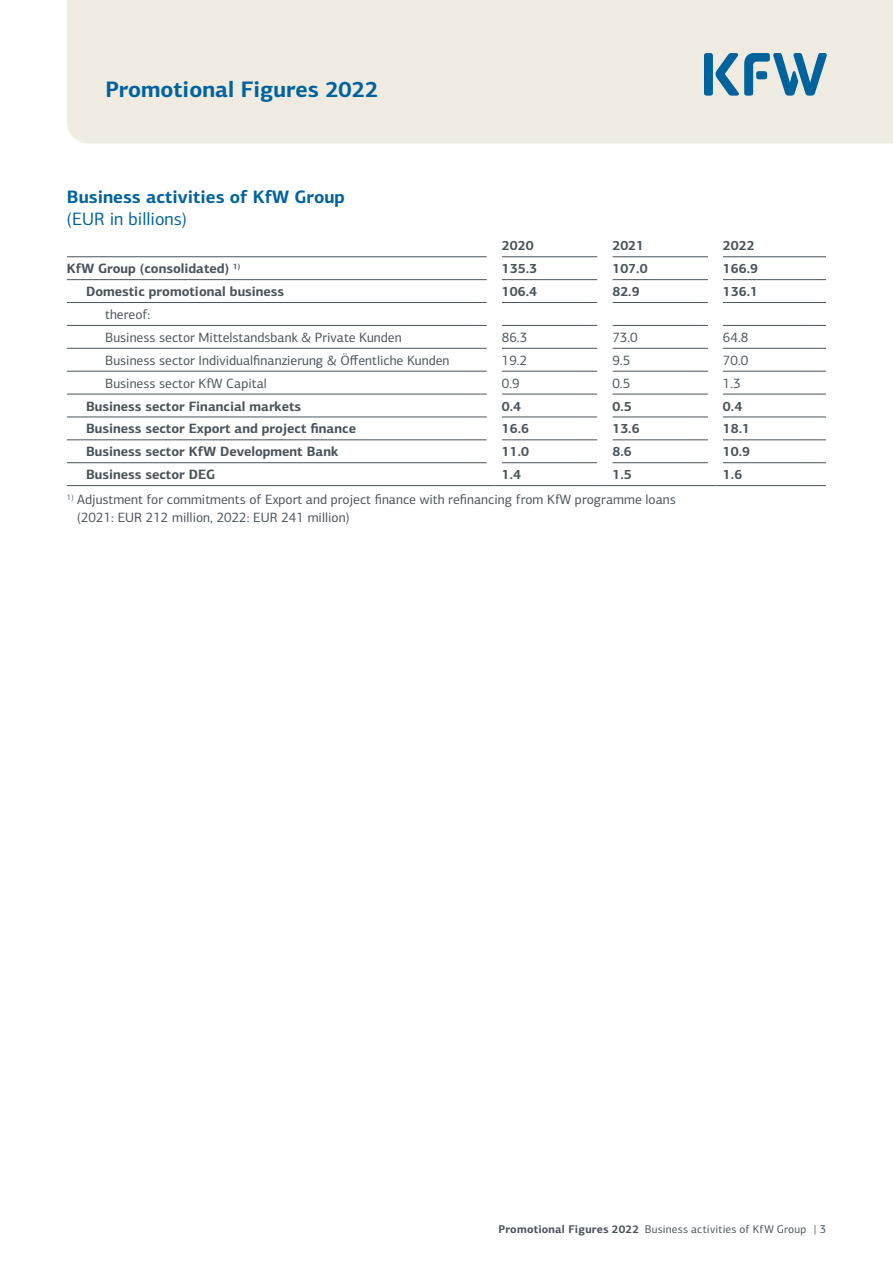
<style>
.page{position:relative;width:893px;height:1263px;background:#fff}
.page>*{position:absolute;margin:0;border:0;box-sizing:border-box;transform-origin:0 0}
.t1{font:700 22.5px "KFW Centro Sans";color:#00639e}
.Tabellen-Header_12_1{font:700 18px "KFW Centro Sans";color:#00639e}
.Tabellen-Header_12_1-2{font:18px "KFW Centro Sans";color:#00639e}
.Tabellentext_fett_mE{font:700 13.5px "KFW Centro Sans";color:#48535b}
.Tabellentext_mager_m{font:13.5px "KFW Centro Sans";color:#48535b}
.Tabellen-Fußnote_9_1{font:13.5px/18px "KFW Centro Sans";color:#48535b}
.Tabellenzahlen_fett{font:700 13.5px "KFW Centro Sans";color:#48535b}
.Tabellenzahlen_mager{font:13.5px "KFW Centro Sans";color:#48535b}
.t2{font:11.25px "KFW Centro Sans";letter-spacing:.02em;color:#48535b}
.s1{font-weight:700}
</style>
<div class="page">
<div style="left:67px;top:0;width:826px;height:144px;background:#efebe1"></div>
<hr style="left:502px;top:325px;width:95px;height:1px;background:#48535b">
<hr style="left:612px;top:325px;width:96px;height:1px;background:#48535b">
<hr style="left:723px;top:325px;width:103px;height:1px;background:#48535b">
<hr style="left:67px;top:325px;width:420px;height:1px;background:#48535b">
<hr style="left:67px;top:348px;width:420px;height:1px;background:#48535b">
<hr style="left:67px;top:371px;width:420px;height:1px;background:#48535b">
<hr style="left:502px;top:348px;width:95px;height:1px;background:#48535b">
<hr style="left:612px;top:348px;width:96px;height:1px;background:#48535b">
<hr style="left:723px;top:348px;width:103px;height:1px;background:#48535b">
<hr style="left:502px;top:371px;width:95px;height:1px;background:#48535b">
<hr style="left:612px;top:371px;width:96px;height:1px;background:#48535b">
<hr style="left:723px;top:371px;width:103px;height:1px;background:#48535b">
<hr style="left:67px;top:256px;width:420px;height:1px;background:#48535b">
<hr style="left:67px;top:279px;width:420px;height:1px;background:#48535b">
<hr style="left:67px;top:302px;width:420px;height:1px;background:#48535b">
<hr style="left:67px;top:394px;width:420px;height:1px;background:#48535b">
<hr style="left:67px;top:417px;width:420px;height:1px;background:#48535b">
<hr style="left:67px;top:439px;width:420px;height:1px;background:#48535b">
<hr style="left:502px;top:256px;width:95px;height:1px;background:#48535b">
<hr style="left:502px;top:279px;width:95px;height:1px;background:#48535b">
<hr style="left:502px;top:302px;width:95px;height:1px;background:#48535b">
<hr style="left:612px;top:256px;width:96px;height:1px;background:#48535b">
<hr style="left:612px;top:279px;width:96px;height:1px;background:#48535b">
<hr style="left:612px;top:302px;width:96px;height:1px;background:#48535b">
<hr style="left:723px;top:256px;width:103px;height:1px;background:#48535b">
<hr style="left:723px;top:279px;width:103px;height:1px;background:#48535b">
<hr style="left:723px;top:302px;width:103px;height:1px;background:#48535b">
<hr style="left:723px;top:394px;width:103px;height:1px;background:#48535b">
<hr style="left:723px;top:417px;width:103px;height:1px;background:#48535b">
<hr style="left:723px;top:439px;width:103px;height:1px;background:#48535b">
<hr style="left:612px;top:394px;width:96px;height:1px;background:#48535b">
<hr style="left:612px;top:417px;width:96px;height:1px;background:#48535b">
<hr style="left:612px;top:439px;width:96px;height:1px;background:#48535b">
<hr style="left:502px;top:394px;width:95px;height:1px;background:#48535b">
<hr style="left:502px;top:417px;width:95px;height:1px;background:#48535b">
<hr style="left:502px;top:439px;width:95px;height:1px;background:#48535b">
<hr style="left:67px;top:462px;width:420px;height:1px;background:#48535b">
<hr style="left:502px;top:462px;width:95px;height:1px;background:#48535b">
<hr style="left:612px;top:462px;width:96px;height:1px;background:#48535b">
<hr style="left:723px;top:462px;width:103px;height:1px;background:#48535b">
<hr style="left:67px;top:485px;width:427px;height:1px;background:#48535b">
<hr style="left:494px;top:485px;width:111px;height:1px;background:#48535b">
<hr style="left:605px;top:485px;width:110px;height:1px;background:#48535b">
<hr style="left:715px;top:485px;width:111px;height:1px;background:#48535b">
<div style="left:704px;top:53px;width:9px;height:43px;background:#00639e;border-radius:3px"></div>
<svg style="left:716px;top:53px;width:111px;height:43px"></svg>
<h1 class="t1" style="left:105px;top:75px;width:275px">Promotional Figures 2022</h1>
<h2 class="Tabellen-Header_12_1" style="left:67px;top:185px;width:279px">Business activities of KfW Group</h2>
<h2 class="Tabellen-Header_12_1-2" style="left:67px;top:206px;width:122px">(EUR in billions)</h2>
<p class="Tabellenzahlen_fett" style="left:502px;top:237px;width:33px">2020</p>
<p class="Tabellenzahlen_fett" style="left:612px;top:237px;width:33px">2021</p>
<p class="Tabellenzahlen_fett" style="left:723px;top:237px;width:33px">2022</p>
<p class="Tabellentext_fett_mE" style="left:67px;top:260px;width:175px">KfW Group (consolidated) <sup>1)</sup></p>
<p class="Tabellenzahlen_fett" style="left:502px;top:260px;width:37px">135.3</p>
<p class="Tabellenzahlen_fett" style="left:612px;top:260px;width:37px">107.0</p>
<p class="Tabellenzahlen_fett" style="left:723px;top:260px;width:37px">166.9</p>
<p class="Tabellentext_fett_mE" style="left:86px;top:283px;width:200px">Domestic promotional business</p>
<p class="Tabellenzahlen_fett" style="left:502px;top:283px;width:37px">106.4</p>
<p class="Tabellenzahlen_fett" style="left:612px;top:283px;width:29px">82.9</p>
<p class="Tabellenzahlen_fett" style="left:723px;top:283px;width:37px">136.1</p>
<p class="Tabellentext_mager_m" style="left:105px;top:305px;width:46px">thereof:</p>
<p class="Tabellentext_mager_m" style="left:105px;top:328px;width:298px">Business sector Mittelstandsbank &amp; Private Kunden</p>
<p class="Tabellenzahlen_mager" style="left:502px;top:328px;width:27px">86.3</p>
<p class="Tabellenzahlen_mager" style="left:612px;top:328px;width:27px">73.0</p>
<p class="Tabellenzahlen_mager" style="left:723px;top:328px;width:27px">64.8</p>
<p class="Tabellentext_mager_m" style="left:105px;top:351px;width:346px">Business sector Individualfinanzierung &amp; Öffentliche Kunden</p>
<p class="Tabellenzahlen_mager" style="left:502px;top:351px;width:27px">19.2</p>
<p class="Tabellenzahlen_mager" style="left:612px;top:351px;width:19px">9.5</p>
<p class="Tabellenzahlen_mager" style="left:723px;top:351px;width:27px">70.0</p>
<p class="Tabellentext_mager_m" style="left:105px;top:374px;width:163px">Business sector KfW Capital</p>
<p class="Tabellenzahlen_mager" style="left:502px;top:374px;width:19px">0.9</p>
<p class="Tabellenzahlen_mager" style="left:612px;top:374px;width:19px">0.5</p>
<p class="Tabellenzahlen_mager" style="left:723px;top:374px;width:19px">1.3</p>
<p class="Tabellentext_fett_mE" style="left:86px;top:397px;width:217px">Business sector Financial markets</p>
<p class="Tabellenzahlen_fett" style="left:502px;top:397px;width:21px">0.4</p>
<p class="Tabellenzahlen_fett" style="left:612px;top:397px;width:21px">0.5</p>
<p class="Tabellenzahlen_fett" style="left:723px;top:397px;width:21px">0.4</p>
<p class="Tabellentext_fett_mE" style="left:86px;top:420px;width:271px">Business sector Export and project finance</p>
<p class="Tabellenzahlen_fett" style="left:502px;top:420px;width:29px">16.6</p>
<p class="Tabellenzahlen_fett" style="left:612px;top:420px;width:29px">13.6</p>
<p class="Tabellenzahlen_fett" style="left:723px;top:420px;width:29px">18.1</p>
<p class="Tabellentext_fett_mE" style="left:86px;top:443px;width:254px">Business sector KfW Development Bank</p>
<p class="Tabellenzahlen_fett" style="left:502px;top:443px;width:29px">11.0</p>
<p class="Tabellenzahlen_fett" style="left:612px;top:443px;width:21px">8.6</p>
<p class="Tabellenzahlen_fett" style="left:723px;top:443px;width:29px">10.9</p>
<p class="Tabellentext_fett_mE" style="left:86px;top:466px;width:131px">Business sector DEG</p>
<p class="Tabellenzahlen_fett" style="left:502px;top:466px;width:21px">1.4</p>
<p class="Tabellenzahlen_fett" style="left:612px;top:466px;width:21px">1.5</p>
<p class="Tabellenzahlen_fett" style="left:723px;top:466px;width:21px">1.6</p>
<p class="Tabellen-Fußnote_9_1" style="left:77px;top:491px;width:600px;text-indent:-10px"><sup>1)</sup> Adjustment for commitments of Export and project finance with refinancing from KfW programme loans (2021: EUR 212 million, 2022: EUR 241 million)</p>
<p class="t2" style="left:498px;top:1221px;width:329px"><span class="s1">Promotional Figures 2022</span> Business activities of KfW Group | 3</p>
</div>
